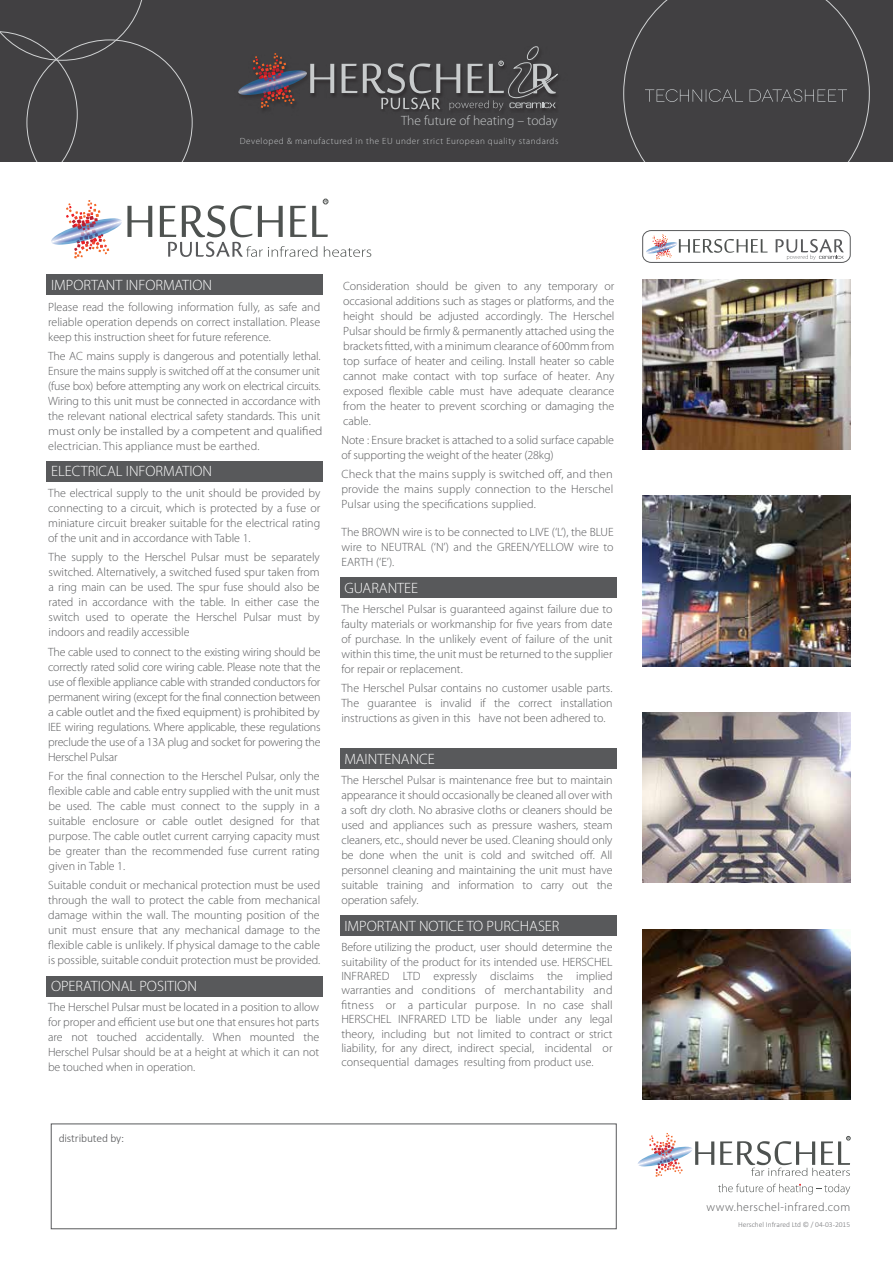
<style>
.page{position:relative;width:893px;height:1263px;background:#fff}
.page>*{position:absolute;margin:0;border:0;box-sizing:border-box;transform-origin:0 0}
.t1{font:300 15px "Myriad Pro";color:#fff}
.t2{font:300 13.5px "Myriad Pro";color:#c8cbcc}
.t3{font:300 12px/15px "Myriad Pro";letter-spacing:-.005em;color:#58595b;text-align:justify}
.t4{font:300 12px/15.1px "Myriad Pro";letter-spacing:-.005em;color:#58595b;text-align:justify;scale:1.04 1}
.t5{font:300 12px "Myriad Pro";letter-spacing:-.005em;color:#58595b;scale:.96 1}
.t6{font:300 12px "Myriad Pro";letter-spacing:-.005em;color:#58595b;scale:1.06 1}
.t7{font:300 12px "Myriad Pro";letter-spacing:.04em;color:#58595b}
.t8{font:300 11.55px "Calibri";letter-spacing:-.01em;color:#58595b}
.t9{font:300 9px "Myriad Pro";letter-spacing:.065em;color:#c8cbcc}
.t10{font:300 7.5px "Calibri";color:#77787b}
</style>
<div class="page">
<div style="left:340px;top:577px;width:276px;height:21px;background:#58595b"></div>
<div style="left:340px;top:748px;width:276px;height:21px;background:#58595b"></div>
<div style="left:340px;top:915px;width:276px;height:21px;background:#58595b"></div>
<div style="left:47px;top:976px;width:276px;height:20px;background:#58595b"></div>
<div style="left:47px;top:461px;width:276px;height:21px;background:#58595b"></div>
<div style="left:47px;top:274px;width:276px;height:20px;background:#58595b"></div>
<div style="left:51px;top:1124px;width:565px;height:105px;border:1px solid #58595b"></div>
<div style="left:0;top:0;width:893px;height:166px;background:#414042"></div>
<svg style="left:623px;top:0;width:246px;height:163px"></svg>
<div style="left:0;top:163px;width:893px;height:87px;background:#fff"></div>
<div style="left:642px;top:230px;width:208px;height:33px;border:1px solid #58595b;border-radius:8px"></div>
<svg style="left:646px;top:234px;width:122px;height:25px"></svg>
<svg style="left:775px;top:239px;width:69px;height:21px"></svg>
<svg style="left:0;top:0;width:152px;height:258px"></svg>
<svg style="left:160px;top:199px;width:211px;height:58px"></svg>
<img style="left:643px;top:496px;width:207px;height:170px">
<img style="left:643px;top:279px;width:207px;height:170px">
<img style="left:643px;top:713px;width:207px;height:170px">
<img style="left:643px;top:930px;width:207px;height:170px">
<svg style="left:645px;top:89px;width:202px;height:13px"></svg>
<img style="left:179px;top:77px;width:435px;height:86px">
<svg style="left:238px;top:53px;width:91px;height:55px"></svg>
<img style="left:329px;top:63px;width:167px;height:100px">
<svg style="left:363px;top:46px;width:195px;height:64px"></svg>
<svg style="left:718px;top:1183px;width:132px;height:12px"></svg>
<svg style="left:720px;top:1136px;width:130px;height:40px"></svg>
<svg style="left:638px;top:1133px;width:76px;height:44px"></svg>
<p class="t2" style="left:401px;top:113px;width:158px">The future of heating – today</p>
<p class="t9" style="left:240px;top:136px;width:320px">Developed &amp; manufactured in the EU under strict European quality standards</p>
<p class="t1" style="left:51px;top:277px;width:162px">IMPORTANT INFORMATION</p>
<p class="t3" style="left:48px;top:300px;width:274px">Please read the following information fully, as safe and reliable operation depends on correct installation. Please keep this instruction sheet for future reference.</p>
<p class="t5" style="left:48px;top:365px;width:285px">Ensure the mains supply is switched off at the consumer unit</p>
<p class="t3" style="left:48px;top:349px;width:274px">The AC mains supply is dangerous and potentially lethal.</p>
<p class="t3" style="left:48px;top:379px;width:276px;text-align:left">(fuse box) before attempting any work on electrical circuits.<br>Wiring to this unit must be connected in accordance with the relevant national electrical safety standards. This unit must only be installed by a competent and qualified electrician. This appliance must be earthed.</p>
<p class="t3" style="left:48px;top:486px;width:274px">The electrical supply to the unit should be provided by connecting to a circuit, which is protected by a fuse or miniature circuit breaker suitable for the electrical rating of the unit and in accordance with Table 1.</p>
<p class="t1" style="left:51px;top:463px;width:163px">ELECTRICAL INFORMATION</p>
<p class="t3" style="left:49px;top:550px;width:273px">The supply to the Herschel Pulsar must be separately switched. Alternatively, a switched fused spur taken from a ring main can be used. The spur fuse should also be rated in accordance with the table. In either case the switch used to operate the Herschel Pulsar must by indoors and readily accessible</p>
<p class="t3" style="left:48px;top:645px;width:274px">The cable used to connect to the existing wiring should be</p>
<p class="t3" style="left:48px;top:660px;width:274px">correctly rated solid core wiring cable. Please note that the</p>
<p class="t3" style="left:48px;top:675px;width:274px">use of flexible appliance cable with stranded conductors for</p>
<p class="t3" style="left:48px;top:690px;width:274px">permanent wiring (except for the final connection between</p>
<p class="t6" style="left:48px;top:705px;width:258px">a cable outlet and the fixed equipment) is prohibited by</p>
<p class="t3" style="left:48px;top:720px;width:274px">IEE wiring regulations. Where applicable, these regulations preclude the use of a 13A plug and socket for powering the Herschel Pulsar</p>
<p class="t3" style="left:49px;top:769px;width:273px">For the final connection to the Herschel Pulsar, only the flexible cable and cable entry supplied with the unit must be used. The cable must connect to the supply in a suitable enclosure or cable outlet designed for that purpose. The cable outlet current carrying capacity must be greater than the recommended fuse current rating given in Table 1.</p>
<p class="t3" style="left:48px;top:878px;width:274px">Suitable conduit or mechanical protection must be used through the wall to protect the cable from mechanical damage within the wall. The mounting position of the</p>
<p class="t3" style="left:48px;top:938px;width:273px">flexible cable is unlikely. If physical damage to the cable</p>
<p class="t3" style="left:48px;top:923px;width:274px">unit must ensure that any mechanical damage to the</p>
<p class="t3" style="left:48px;top:953px;width:274px">is possible, suitable conduit protection must be provided.</p>
<p class="t1" style="left:51px;top:978px;width:147px">OPERATIONAL POSITION</p>
<p class="t3" style="left:48px;top:1000px;width:273px">The Herschel Pulsar must be located in a position to allow for proper and efficient use but one that ensures hot parts are not touched accidentally. When mounted the Herschel Pulsar should be at a height at which it can not be touched when in operation.</p>
<p class="t3" style="left:343px;top:279px;width:273px">Consideration should be given to any temporary or occasional additions such as stages or platforms, and the height should be adjusted accordingly. The Herschel Pulsar should be firmly &amp; permanently attached using the brackets fitted, with a minimum clearance of 600mm from top surface of heater and ceiling. Install heater so cable cannot make contact with top surface of heater. Any exposed flexible cable must have adequate clearance from the heater to prevent scorching or damaging the cable.</p>
<p class="t3" style="left:341px;top:433px;width:274px">Note : Ensure bracket is attached to a solid surface capable of supporting the weight of the heater (28kg)</p>
<p class="t4" style="left:341px;top:467px;width:263px">Check that the mains supply is switched off, and then provide the mains supply connection to the Herschel Pulsar using the specifications supplied.</p>
<p class="t3" style="left:341px;top:525px;width:274px">The BROWN wire is to be connected to LIVE (‘L’), the BLUE wire to NEUTRAL (‘N’) and the GREEN/YELLOW wire to EARTH (‘E’).</p>
<p class="t1" style="left:344px;top:579px;width:75px">GUARANTEE</p>
<p class="t3" style="left:341px;top:601px;width:273px">The Herschel Pulsar is guaranteed against failure due to faulty materials or workmanship for five years from date of purchase. In the unlikely event of failure of the unit within this time, the unit must be returned to the supplier for repair or replacement.</p>
<p class="t3" style="left:341px;top:680px;width:273px">The Herschel Pulsar contains no customer usable parts.<br>The guarantee is invalid if the correct installation instructions as given in this have not been adhered to.</p>
<p class="t1" style="left:344px;top:750px;width:92px">MAINTENANCE</p>
<p class="t3" style="left:341px;top:773px;width:273px">The Herschel Pulsar is maintenance free but to maintain appearance it should occasionally be cleaned all over with a soft dry cloth. No abrasive cloths or cleaners should be used and appliances such as pressure washers, steam cleaners, etc., should never be used. Cleaning should only be done when the unit is cold and switched off. All personnel cleaning and maintaining the unit must have suitable training and information to carry out the operation safely.</p>
<p class="t3" style="left:341px;top:940px;width:273px;line-height:14.4px">Before utilizing the product, user should determine the suitability of the product for its intended use. HERSCHEL INFRARED LTD expressly disclaims the implied warranties and conditions of merchantability and fitness or a particular purpose. In no case shall HERSCHEL INFRARED LTD be liable under any legal theory, including but not limited to contract or strict liability, for any direct, indirect special, incidental or consequential damages resulting from product use.</p>
<p class="t1" style="left:344px;top:918px;width:217px">IMPORTANT NOTICE TO PURCHASER</p>
<p class="t8" style="left:59px;top:1131px;width:67px">distributed by:</p>
<p class="t7" style="left:706px;top:1200px;width:145px">www.herschel-infrared.com</p>
<p class="t10" style="left:738px;top:1219px;width:114px">Herschel Infrared Ltd © / 04-03-2015</p>
</div>
